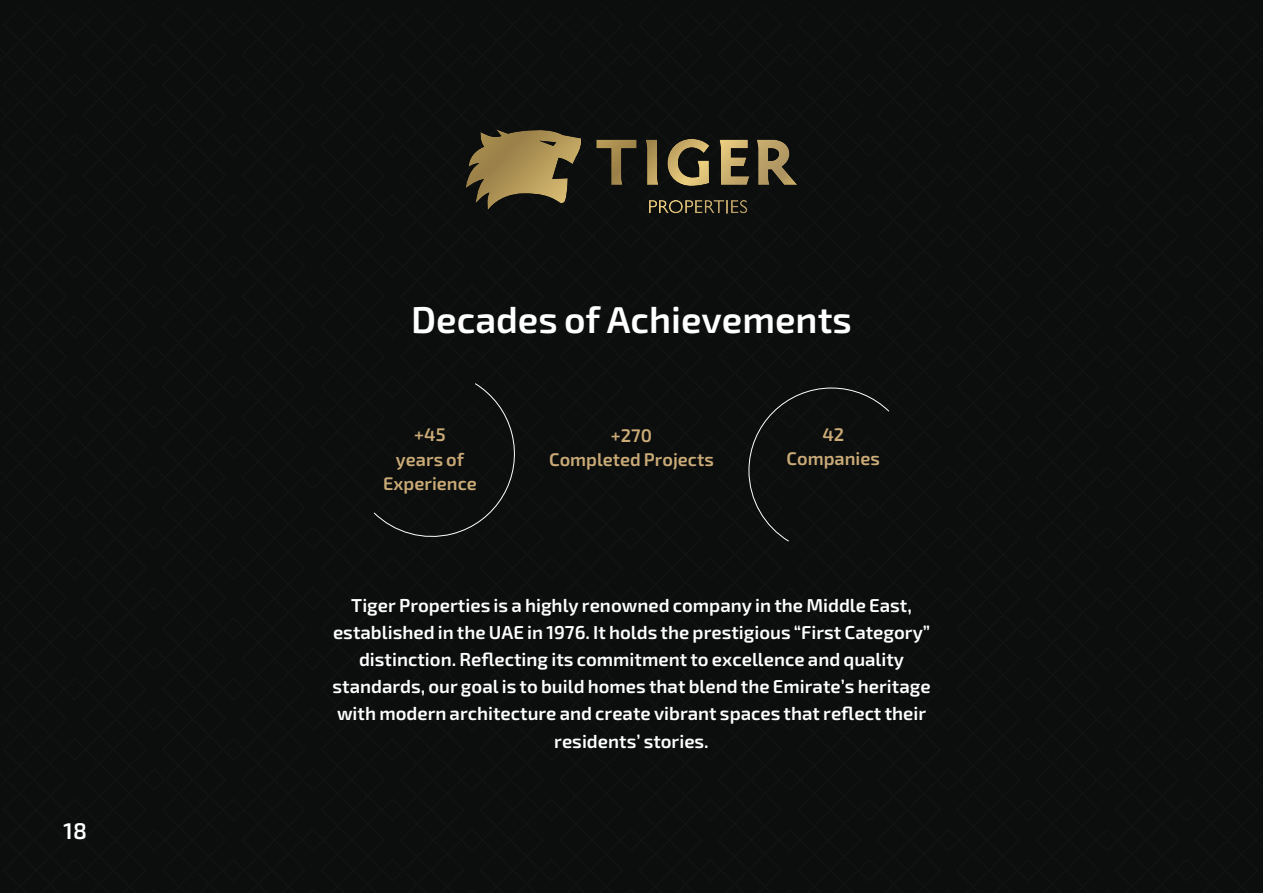
<style>
.page{position:relative;width:1263px;height:893px;background:#0c0d0d}
.page>*{position:absolute;margin:0;border:0;box-sizing:border-box;transform-origin:0 0}
.t1{font:41.85px "Ara Hamah Zanki";color:#fff}
.t2{font:25.5px "Ara Hamah Zanki";color:#fff}
.t3{font:21px/27px "Ara Hamah Zanki";color:#fff;text-align:center}
.t4{font:20.55px/24.6px "Ara Hamah Zanki";color:#caab77;text-align:center}
</style>
<div class="page">
<p class="t2" style="left:64px;top:815px;width:25px">18</p>
<h1 class="t1" style="left:411px;top:294px;width:442px">Decades of Achievements</h1>
<p class="t4" style="left:383px;top:422px;width:95px">+٤٥<br>years of<br>Experience</p>
<p class="t4" style="left:549px;top:422px;width:166px">+٢٧٠<br>Completed Projects</p>
<p class="t4" style="left:787px;top:421px;width:95px">٤٢<br>Companies</p>
<p class="t3" style="left:332px;top:592px;width:600px">Tiger Properties is a highly renowned company in the Middle East, established in the UAE in 1976. It holds the prestigious “First Category” distinction. Reflecting its commitment to excellence and quality standards, our goal is to build homes that blend the Emirate’s heritage with modern architecture and create vibrant spaces that reflect their residents’ stories.</p>
</div>
